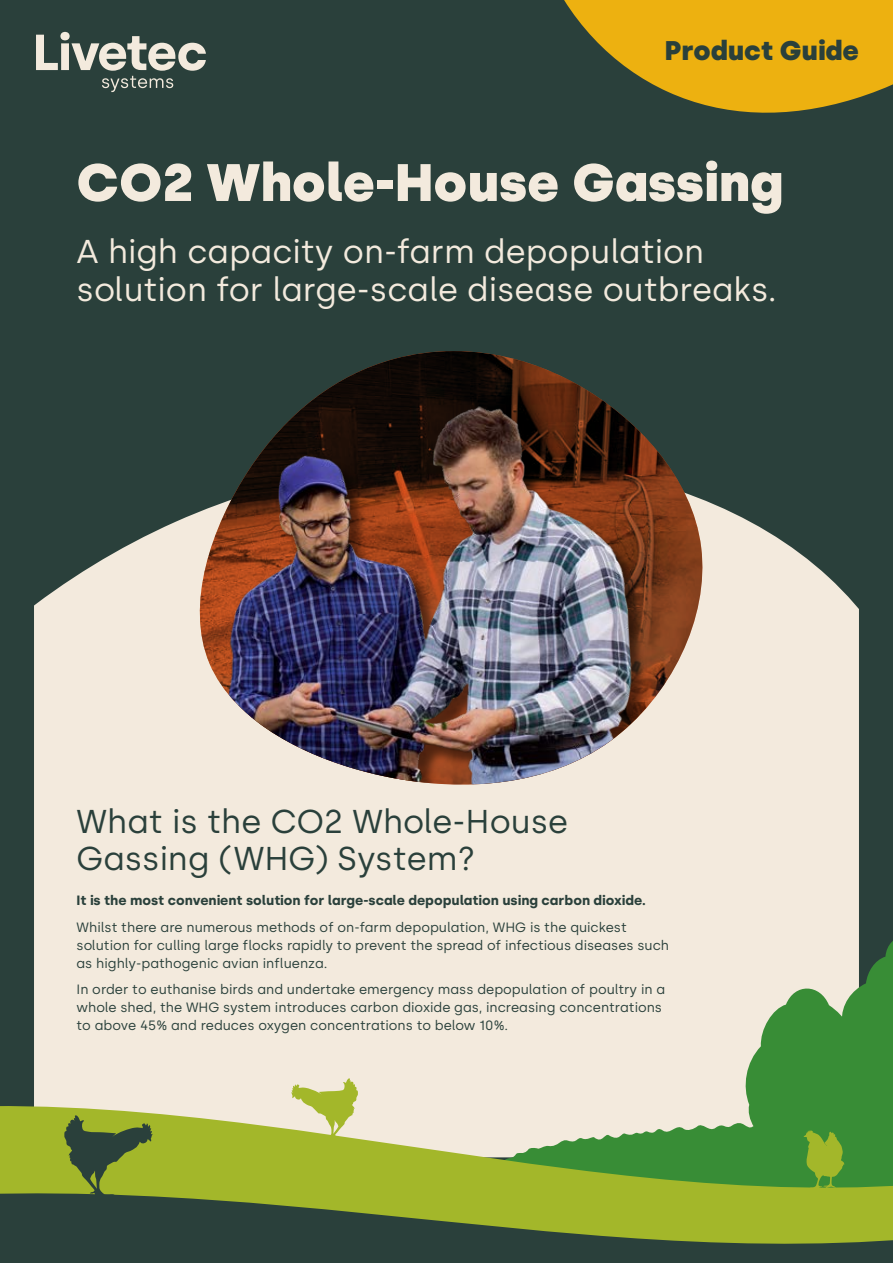
<style>
.page{position:relative;width:893px;height:1263px;background:#2a403b}
.page>*{position:absolute;margin:0;border:0;box-sizing:border-box;transform-origin:0 0}
.t1{font:900 52.65px "Silka";color:#f3eadd}
.t2{font:33px/37.5px "Silka";color:#f3eadd}
.t3{font:33px/37.5px "Silka";color:#2a403b}
.t4{font:900 27px "Silka";color:#2a403b}
.t5{font:13.5px/18px "Silka";color:#2a403b}
.t6{font:700 13.5px "Silka";color:#2a403b}
</style>
<div class="page">
<div style="left:34px;top:502px;width:825px;height:527px;background:#f3eadd"></div>
<svg style="left:0;top:1029px;width:430px;height:108px;background:#dbd7bd"></svg>
<svg style="left:0;top:1137px;width:893px;height:107px;fill:#a3b72a"></svg>
<svg style="left:64px;top:1115px;width:89px;height:85px"></svg>
<svg style="left:430px;top:935px;width:463px;height:273px;background:#b2c895"></svg>
<svg style="left:291px;top:1078px;width:67px;height:64px;background:#cad082"></svg>
<img style="left:186px;top:351px;width:524px;height:442px">
<img style="left:229px;top:389px;width:413px;height:404px">
<svg style="left:564px;top:0;width:329px;height:113px;fill:#edb110"></svg>
<svg style="left:36px;top:32px;width:170px;height:60px"></svg>
<h3 class="t4" style="left:665px;top:34px;width:195px">Product Guide</h3>
<h1 class="t1" style="left:77px;top:151px;width:709px">CO2 Whole-House Gassing</h1>
<h2 class="t2" style="left:77px;top:233px;width:702px">A high capacity on-farm depopulation solution for large-scale disease outbreaks.</h2>
<h2 class="t3" style="left:77px;top:803px;width:493px">What is the CO2 Whole-House<br>Gassing (WHG) System?</h2>
<p class="t6" style="left:77px;top:893px;width:571px">It is the most convenient solution for large-scale depopulation using carbon dioxide.</p>
<p class="t5" style="left:77px;top:918px;width:594px">Whilst there are numerous methods of on-farm depopulation, WHG is the quickest solution for culling large flocks rapidly to prevent the spread of infectious diseases such as highly-pathogenic avian influenza.</p>
<p class="t5" style="left:77px;top:981px;width:590px">In order to euthanise birds and undertake emergency mass depopulation of poultry in a whole shed, the WHG system introduces carbon dioxide gas, increasing concentrations to above 45% and reduces oxygen concentrations to below 10%.</p>
</div>
